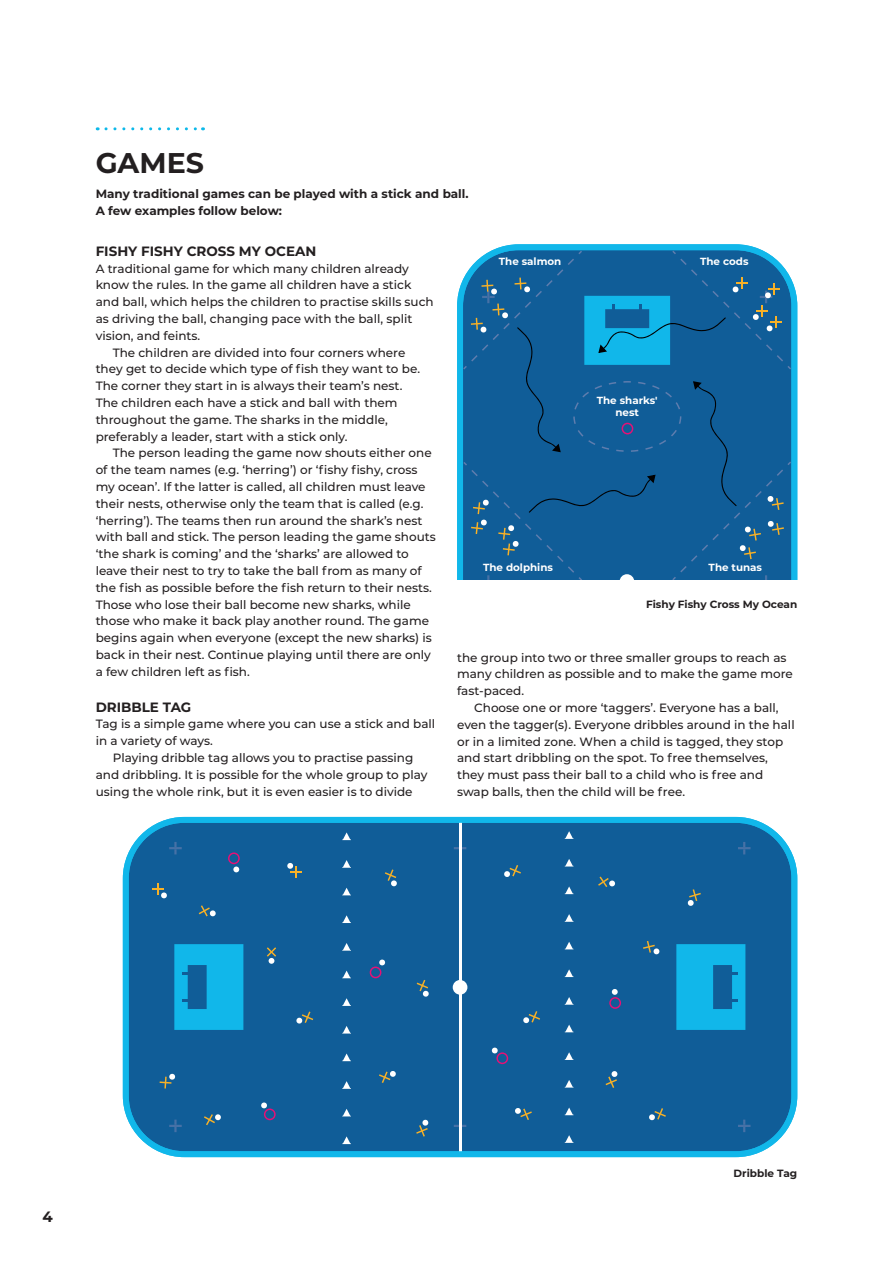
<style>
.page{position:relative;width:893px;height:1263px;background:#fff}
.page>*{position:absolute;margin:0;border:0;box-sizing:border-box;transform-origin:0 0}
.Kapitelrubrik_ren{font:700 28.5px "Montserrat";color:#231f20}
.t1{font:700 15px "Montserrat";color:#231f20}
.Underrubrik{font:700 13.5px "Montserrat";color:#231f20}
.Brödtext_-_mindre{font:500 12px/16.8px "Montserrat";color:#231f20}
.Brödtext_utan_indrag{font:500 12px/16.8px "Montserrat";color:#231f20}
.Ingress_-_mindre{font:700 12px "Montserrat";color:#231f20}
.bildtext{font:700 10.5px "Montserrat";color:#231f20}
.t2{font:700 10.35px/12.3px "Montserrat";color:#fff;text-align:center}
</style>
<div class="page">
<svg style="left:106px;top:127px;width:97px;height:3px"></svg>
<svg style="left:457px;top:244px;width:340px;height:336px;fill:#11b7ea"></svg>
<svg style="left:463px;top:251px;width:328px;height:329px;background:#14639b"></svg>
<svg style="left:123px;top:817px;width:674px;height:340px;background:#14659e"></svg>
<svg style="left:174px;top:944px;width:69px;height:86px;background:#10a9dd"></svg>
<svg style="left:676px;top:944px;width:69px;height:86px;background:#10a9dd"></svg>
<svg style="left:169px;top:842px;width:13px;height:12px"></svg>
<svg style="left:169px;top:1119px;width:13px;height:13px"></svg>
<svg style="left:738px;top:842px;width:12px;height:12px"></svg>
<svg style="left:738px;top:1119px;width:12px;height:13px"></svg>
<svg style="left:454px;top:842px;width:12px;height:12px"></svg>
<svg style="left:454px;top:1119px;width:12px;height:13px"></svg>
<svg style="left:342px;top:998px;width:9px;height:8px"></svg>
<svg style="left:342px;top:1026px;width:9px;height:7px"></svg>
<svg style="left:342px;top:1053px;width:9px;height:8px"></svg>
<svg style="left:342px;top:1081px;width:9px;height:8px"></svg>
<svg style="left:342px;top:1109px;width:9px;height:7px"></svg>
<svg style="left:342px;top:1136px;width:9px;height:8px"></svg>
<svg style="left:342px;top:860px;width:9px;height:8px"></svg>
<svg style="left:342px;top:888px;width:9px;height:7px"></svg>
<svg style="left:342px;top:915px;width:9px;height:8px"></svg>
<svg style="left:342px;top:943px;width:9px;height:8px"></svg>
<svg style="left:342px;top:970px;width:9px;height:8px"></svg>
<svg style="left:342px;top:832px;width:9px;height:8px"></svg>
<svg style="left:565px;top:997px;width:8px;height:8px"></svg>
<svg style="left:565px;top:1025px;width:8px;height:7px"></svg>
<svg style="left:565px;top:1052px;width:8px;height:8px"></svg>
<svg style="left:565px;top:1080px;width:8px;height:7px"></svg>
<svg style="left:565px;top:1107px;width:8px;height:8px"></svg>
<svg style="left:565px;top:1135px;width:8px;height:8px"></svg>
<svg style="left:565px;top:859px;width:8px;height:7px"></svg>
<svg style="left:565px;top:886px;width:8px;height:8px"></svg>
<svg style="left:565px;top:914px;width:8px;height:8px"></svg>
<svg style="left:565px;top:942px;width:8px;height:7px"></svg>
<svg style="left:565px;top:969px;width:8px;height:8px"></svg>
<svg style="left:565px;top:831px;width:8px;height:8px"></svg>
<svg style="left:160px;top:1073px;width:15px;height:15px"></svg>
<svg style="left:267px;top:947px;width:9px;height:17px"></svg>
<svg style="left:152px;top:883px;width:15px;height:16px"></svg>
<svg style="left:199px;top:905px;width:17px;height:12px"></svg>
<svg style="left:287px;top:863px;width:15px;height:15px"></svg>
<svg style="left:296px;top:1011px;width:17px;height:13px"></svg>
<svg style="left:204px;top:1114px;width:17px;height:11px"></svg>
<svg style="left:379px;top:1070px;width:17px;height:13px"></svg>
<svg style="left:417px;top:980px;width:12px;height:17px"></svg>
<svg style="left:416px;top:1119px;width:13px;height:17px"></svg>
<svg style="left:385px;top:869px;width:12px;height:18px"></svg>
<svg style="left:504px;top:865px;width:17px;height:12px"></svg>
<svg style="left:523px;top:1011px;width:17px;height:12px"></svg>
<svg style="left:515px;top:1107px;width:17px;height:13px"></svg>
<svg style="left:605px;top:1071px;width:13px;height:17px"></svg>
<svg style="left:649px;top:1108px;width:17px;height:12px"></svg>
<svg style="left:643px;top:941px;width:17px;height:14px"></svg>
<svg style="left:598px;top:876px;width:11px;height:11px"></svg>
<svg style="left:609px;top:880px;width:6px;height:7px"></svg>
<svg style="left:687px;top:889px;width:14px;height:17px"></svg>
<svg style="left:228px;top:852px;width:12px;height:20px"></svg>
<svg style="left:370px;top:959px;width:15px;height:19px"></svg>
<svg style="left:261px;top:1102px;width:15px;height:18px"></svg>
<svg style="left:491px;top:1047px;width:17px;height:17px"></svg>
<svg style="left:609px;top:989px;width:12px;height:20px"></svg>
<p class="Kapitelrubrik_ren" style="left:96px;top:142px;width:110px">GAMES</p>
<p class="Ingress_-_mindre" style="left:96px;top:185px;width:374px">Many traditional games can be played with a stick and ball.</p>
<p class="Ingress_-_mindre" style="left:96px;top:202px;width:188px">A few examples follow below:</p>
<p class="Underrubrik" style="left:96px;top:241px;width:222px">FISHY FISHY CROSS MY OCEAN</p>
<p class="Brödtext_utan_indrag" style="left:96px;top:259px;width:339px">A traditional game for which many children already know the rules. In the game all children have a stick and ball, which helps the children to practise skills such as driving the ball, changing pace with the ball, split vision, and feints.</p>
<p class="Brödtext_-_mindre" style="left:96px;top:343px;width:326px;text-indent:17px">The children are divided into four corners where they get to decide which type of fish they want to be.<br>The corner they start in is always their team’s nest.<br>The children each have a stick and ball with them throughout the game. The sharks in the middle, preferably a leader, start with a stick only.</p>
<p class="Brödtext_-_mindre" style="left:96px;top:444px;width:342px;text-indent:17px">The person leading the game now shouts either one of the team names (e.g. ‘herring’) or ‘fishy fishy, cross my ocean’. If the latter is called, all children must leave their nests, otherwise only the team that is called (e.g. ‘herring’). The teams then run around the shark’s nest with ball and stick. The person leading the game shouts ‘the shark is coming’ and the ‘sharks’ are allowed to leave their nest to try to take the ball from as many of the fish as possible before the fish return to their nests.<br>Those who lose their ball become new sharks, while those who make it back play another round. The game begins again when everyone (except the new sharks) is back in their nest. Continue playing until there are only a few children left as fish.</p>
<p class="Underrubrik" style="left:96px;top:697px;width:97px">DRIBBLE TAG</p>
<p class="Brödtext_utan_indrag" style="left:96px;top:715px;width:341px">Tag is a simple game where you can use a stick and ball in a variety of ways.</p>
<p class="Brödtext_-_mindre" style="left:96px;top:749px;width:333px;text-indent:17px">Playing dribble tag allows you to practise passing and dribbling. It is possible for the whole group to play using the whole rink, but it is even easier is to divide</p>
<p class="t2" style="left:499px;top:254px;width:64px">The salmon</p>
<p class="t2" style="left:700px;top:254px;width:50px">The cods</p>
<p class="t2" style="left:597px;top:393px;width:62px">The sharks' nest</p>
<p class="t2" style="left:483px;top:561px;width:71px">The dolphins</p>
<p class="t2" style="left:709px;top:561px;width:55px">The tunas</p>
<p class="bildtext" style="left:646px;top:596px;width:153px">Fishy Fishy Cross My Ocean</p>
<p class="Brödtext_-_mindre" style="left:457px;top:648px;width:337px">the group into two or three smaller groups to reach as many children as possible and to make the game more fast-paced.</p>
<p class="Brödtext_-_mindre" style="left:457px;top:699px;width:339px;text-indent:17px">Choose one or more ‘taggers’. Everyone has a ball, even the tagger(s). Everyone dribbles around in the hall or in a limited zone. When a child is tagged, they stop and start dribbling on the spot. To free themselves, they must pass their ball to a child who is free and swap balls, then the child will be free.</p>
<p class="t1" style="left:43px;top:1206px;width:12px">4</p>
<p class="bildtext" style="left:734px;top:1166px;width:65px">Dribble Tag</p>
</div>
